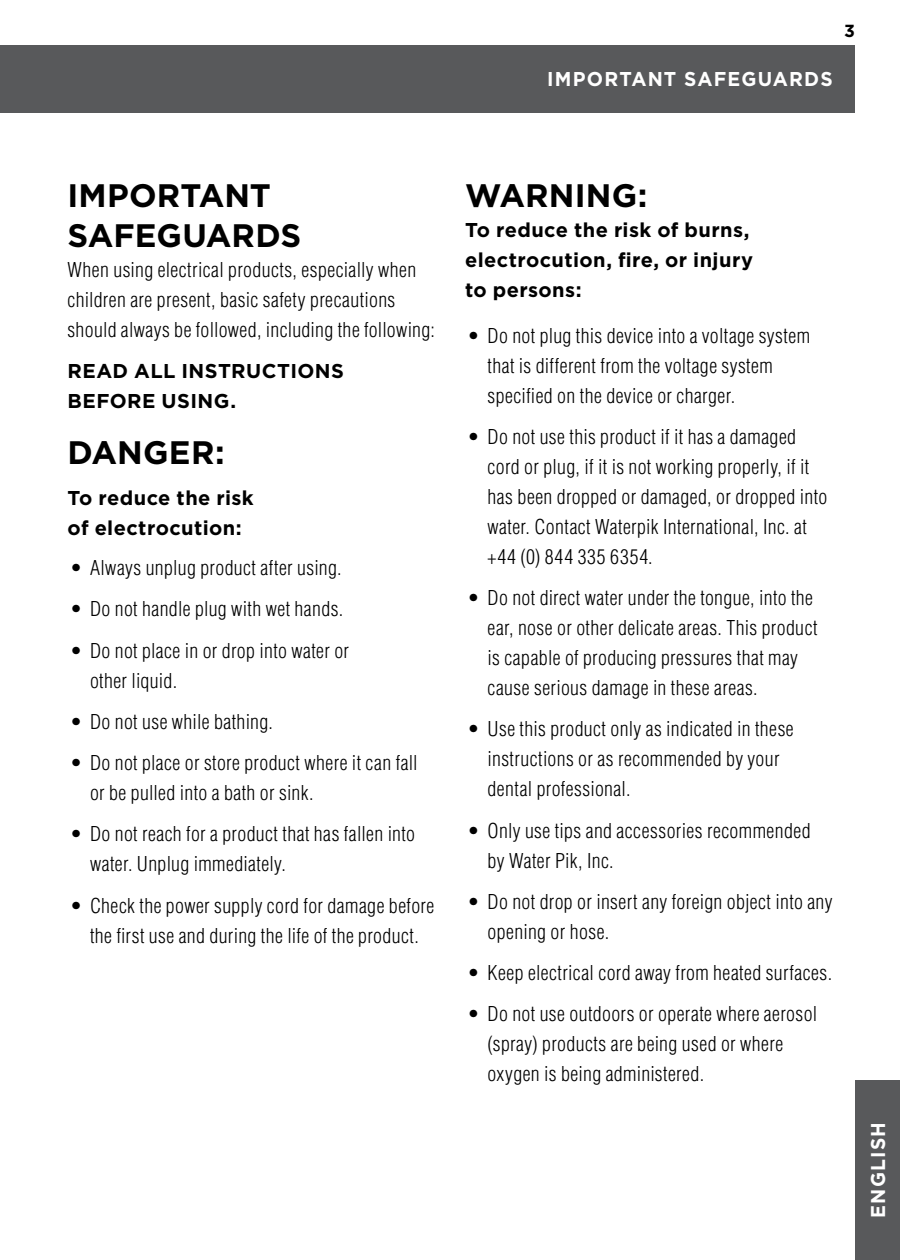
<style>
.page{position:relative;width:900px;height:1260px;background:#fff}
.page>*{position:absolute;margin:0;border:0;box-sizing:border-box;transform-origin:0 0}
.t1{font:700 32.5px/40px "Gotham";color:#000}
.t2{font:300 condensed 20px/30px "Helvetica";letter-spacing:.02em;color:#000}
.t3{font:700 20px/30px "Gotham";letter-spacing:.02em;color:#000}
.t4{font:700 20px "Gotham";letter-spacing:.06em;color:#fff;scale:.96 1}
.t5{font:700 17.5px "Gotham";color:#000}
</style>
<div class="page">
<div style="left:0;top:45px;width:855px;height:67px;background:#58595b"></div>
<div style="left:855px;top:1080px;width:45px;height:180px;background:#58595b"></div>
<p class="t5" style="left:844px;top:21px;width:12px">3</p>
<p class="t4" style="left:547px;top:67px;width:299px">IMPORTANT SAFEGUARDS</p>
<h1 class="t1" style="left:68px;top:175px;width:235px">IMPORTANT<br>SAFEGUARDS</h1>
<p class="t2" style="left:68px;top:255px;width:369px">When using electrical products, especially when children are present, basic safety precautions should always be followed, including the following:</p>
<p class="t3" style="left:68px;top:356px;width:278px">READ ALL INSTRUCTIONS<br>BEFORE USING.</p>
<h1 class="t1" style="left:68px;top:432px;width:159px">DANGER:</h1>
<p class="t3" style="left:68px;top:483px;width:188px">To reduce the risk of electrocution:</p>
<p class="t2" style="left:70px;top:553px;width:273px">• Always unplug product after using.</p>
<p class="t2" style="left:70px;top:594px;width:275px">• Do not handle plug with wet hands.</p>
<p class="t2" style="left:90px;top:635px;width:261px;text-indent:-20px">• Do not place in or drop into water or other liquid.</p>
<p class="t2" style="left:70px;top:707px;width:205px">• Do not use while bathing.</p>
<p class="t2" style="left:90px;top:748px;width:329px;text-indent:-20px">• Do not place or store product where it can fall or be pulled into a bath or sink.</p>
<p class="t2" style="left:90px;top:819px;width:327px;text-indent:-20px">• Do not reach for a product that has fallen into water. Unplug immediately.</p>
<p class="t2" style="left:70px;top:890px;width:366px;text-align:center">• Check the power supply cord for damage before the first use and during the life of the product.</p>
<h1 class="t1" style="left:465px;top:175px;width:184px">WARNING:</h1>
<p class="t3" style="left:465px;top:214px;width:289px">To reduce the risk of burns, electrocution, fire, or injury to persons:</p>
<p class="t2" style="left:488px;top:320px;width:324px;text-indent:-20px">• Do not plug this device into a voltage system that is different from the voltage system specified on the device or charger.</p>
<p class="t2" style="left:488px;top:422px;width:341px;text-indent:-20px">• Do not use this product if it has a damaged cord or plug, if it is not working properly, if it has been dropped or damaged, or dropped into water. Contact Waterpik International, Inc. at +44 (0) 844 335 6354.</p>
<p class="t2" style="left:488px;top:583px;width:331px;text-indent:-20px">• Do not direct water under the tongue, into the ear, nose or other delicate areas. This product is capable of producing pressures that may cause serious damage in these areas.</p>
<p class="t2" style="left:488px;top:714px;width:308px;text-indent:-20px">• Use this product only as indicated in these instructions or as recommended by your dental professional.</p>
<p class="t2" style="left:488px;top:815px;width:325px;text-indent:-20px">• Only use tips and accessories recommended by Water Pik, Inc.</p>
<p class="t2" style="left:488px;top:887px;width:347px;text-indent:-20px">• Do not drop or insert any foreign object into any opening or hose.</p>
<p class="t2" style="left:468px;top:958px;width:366px">• Keep electrical cord away from heated surfaces.</p>
<p class="t2" style="left:488px;top:999px;width:331px;text-indent:-20px">• Do not use outdoors or operate where aerosol (spray) products are being used or where oxygen is being administered.</p>
<p class="t4" style="left:866px;top:1218px;width:101px;rotate:-90deg">ENGLISH</p>
</div>
